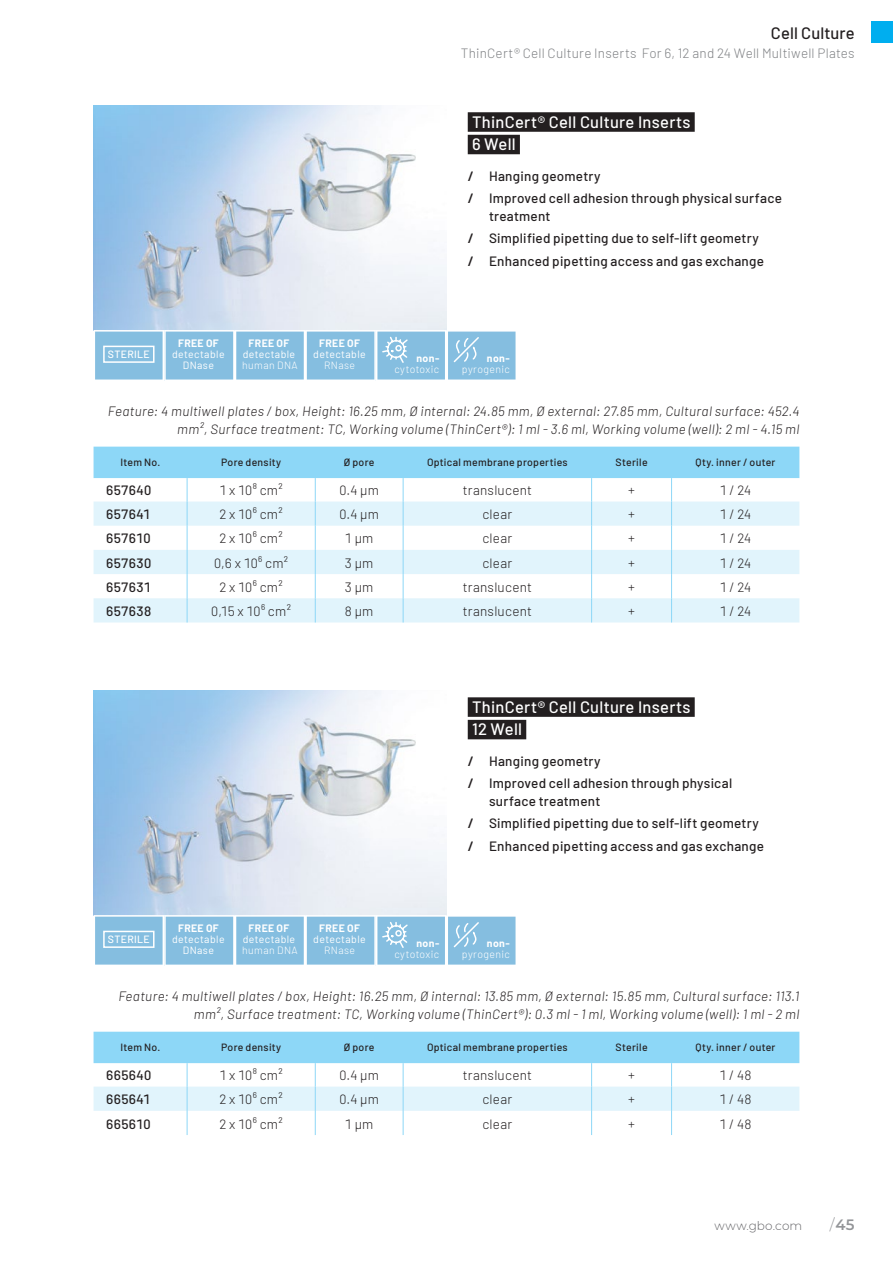
<style>
.page{position:relative;width:893px;height:1263px;background:#fff}
.page>*{position:absolute;margin:0;border:0;box-sizing:border-box;transform-origin:0 0}
.Table_Product_brand{font:500 16.5px "Barlow";letter-spacing:.02em;color:#fff}
.t1{font:500 16.5px "Barlow";letter-spacing:.01em;color:#231f20}
.t2{font:600 15px "Montserrat";color:#939598}
.Table_Common_feature{font:italic 300 13.5px/18px "Barlow";letter-spacing:.025em;color:#231f20;text-align:right}
.Table_Body_item_numb{font:500 13.5px/18px "Barlow";letter-spacing:.02em;color:#231f20}
.Table_Body____centre{font:300 13.5px "Barlow";letter-spacing:.02em;color:#231f20}
.t3{font:300 13.5px "Barlow";letter-spacing:.015em;color:#808285}
.t4{font:300 12px "Montserrat";letter-spacing:.015em;color:#636366}
.Table_Header{font:500 10.5px "Barlow";letter-spacing:.025em;color:#231f20}
.t5{font:10.5px/11.2px "Barlow";letter-spacing:.035em;color:#fff;text-align:center}
.t6{font:300 10.5px/11.2px "Barlow";letter-spacing:.035em;color:#fff;text-align:right}
.t7{font:500 10.5px "Barlow";letter-spacing:.035em;color:#fff}
.s1{font-weight:600}
.s2{font-weight:700}
.s3{font-weight:300}
</style>
<div class="page">
<div style="left:872px;top:21px;width:21px;height:22px;background:#00aeef"></div>
<img style="left:94px;top:105px;width:352px;height:225px">
<div style="left:468px;top:112px;width:227px;height:20px;background:#231f20"></div>
<div style="left:468px;top:135px;width:52px;height:19px;background:#231f20"></div>
<svg style="left:95px;top:331px;width:421px;height:50px;background:#91c4e3"></svg>
<svg style="left:94px;top:447px;width:705px;height:175px"></svg>
<img style="left:94px;top:690px;width:352px;height:225px">
<div style="left:468px;top:697px;width:227px;height:20px;background:#231f20"></div>
<div style="left:468px;top:720px;width:58px;height:19px;background:#231f20"></div>
<svg style="left:94px;top:915px;width:422px;height:51px;background:#93c5e3"></svg>
<svg style="left:94px;top:1032px;width:705px;height:103px"></svg>
<p class="t1" style="left:771px;top:21px;width:85px">Cell Culture</p>
<p class="t3" style="left:461px;top:43px;width:395px">ThinCert® Cell Culture Inserts For 6, 12 and 24 Well Multiwell Plates</p>
<p class="Table_Product_brand" style="left:472px;top:110px;width:220px">ThinCert® Cell Culture Inserts</p>
<p class="Table_Product_brand" style="left:472px;top:132px;width:45px">6 Well</p>
<p class="Table_Body_item_numb" style="left:468px;top:166px;width:134px"><span class="s1">/</span> Hanging geometry</p>
<p class="Table_Body_item_numb" style="left:489px;top:188px;width:294px;text-indent:-21px"><span class="s1">/</span> Improved cell adhesion through physical surface treatment</p>
<p class="Table_Body_item_numb" style="left:468px;top:228px;width:293px"><span class="s1">/</span> Simplified pipetting due to self-lift geometry</p>
<p class="Table_Body_item_numb" style="left:468px;top:251px;width:298px"><span class="s1">/</span> Enhanced pipetting access and gas exchange</p>
<p class="t7" style="left:108px;top:346px;width:44px">STERILE</p>
<p class="t5" style="left:172px;top:336px;width:54px"><span class="s2">FREE OF </span>detectable<br>DNase</p>
<p class="t5" style="left:242px;top:336px;width:57px"><span class="s2">FREE OF </span>detectable <span class="s3">human DNA</span></p>
<p class="t5" style="left:313px;top:336px;width:54px"><span class="s2">FREE OF </span>detectable<br><span class="s3">RNase</span></p>
<p class="t6" style="left:394px;top:351px;width:46px"><span class="s2">non&shy;</span>cytotoxic</p>
<p class="t6" style="left:462px;top:351px;width:49px"><span class="s2">non&shy;</span>pyrogenic</p>
<p class="Table_Common_feature" style="left:108px;top:401px;width:693px">Feature: 4 multiwell plates / box, Height: 16.25 mm, Ø internal: 24.85 mm, Ø external: 27.85 mm, Cultural surface: 452.4 mm², Surface treatment: TC, Working volume (ThinCert®): 1 ml - 3.6 ml, Working volume (well): 2 ml - 4.15 ml</p>
<p class="Table_Header" style="left:120px;top:455px;width:41px">Item No.</p>
<p class="Table_Header" style="left:221px;top:455px;width:62px">Pore density</p>
<p class="Table_Header" style="left:344px;top:455px;width:32px">Ø pore</p>
<p class="Table_Header" style="left:427px;top:455px;width:142px">Optical membrane properties</p>
<p class="Table_Header" style="left:615px;top:455px;width:34px">Sterile</p>
<p class="Table_Header" style="left:695px;top:455px;width:82px">Qty. inner / outer</p>
<p class="Table_Body_item_numb" style="left:106px;top:480px;width:47px">657640</p>
<p class="Table_Body____centre" style="left:220px;top:481px;width:65px">1 x 10⁸ cm²</p>
<p class="Table_Body____centre" style="left:339px;top:481px;width:41px">0.4 µm</p>
<p class="Table_Body____centre" style="left:463px;top:481px;width:71px">translucent</p>
<p class="Table_Body____centre" style="left:628px;top:481px;width:8px">+</p>
<p class="Table_Body____centre" style="left:720px;top:481px;width:33px">1 / 24</p>
<p class="Table_Body_item_numb" style="left:106px;top:504px;width:45px">657641</p>
<p class="Table_Body____centre" style="left:220px;top:505px;width:65px">2 x 10⁶ cm²</p>
<p class="Table_Body____centre" style="left:339px;top:505px;width:41px">0.4 µm</p>
<p class="Table_Body____centre" style="left:482px;top:505px;width:31px">clear</p>
<p class="Table_Body____centre" style="left:628px;top:505px;width:8px">+</p>
<p class="Table_Body____centre" style="left:720px;top:505px;width:33px">1 / 24</p>
<p class="Table_Body_item_numb" style="left:106px;top:528px;width:46px">657610</p>
<p class="Table_Body____centre" style="left:220px;top:529px;width:65px">2 x 10⁶ cm²</p>
<p class="Table_Body____centre" style="left:345px;top:529px;width:30px">1 µm</p>
<p class="Table_Body____centre" style="left:482px;top:529px;width:31px">clear</p>
<p class="Table_Body____centre" style="left:628px;top:529px;width:8px">+</p>
<p class="Table_Body____centre" style="left:720px;top:529px;width:33px">1 / 24</p>
<p class="Table_Body_item_numb" style="left:106px;top:553px;width:46px">657630</p>
<p class="Table_Body____centre" style="left:214px;top:553px;width:76px">0,6 x 10⁶ cm²</p>
<p class="Table_Body____centre" style="left:345px;top:553px;width:30px">3 µm</p>
<p class="Table_Body____centre" style="left:482px;top:553px;width:31px">clear</p>
<p class="Table_Body____centre" style="left:628px;top:553px;width:8px">+</p>
<p class="Table_Body____centre" style="left:720px;top:553px;width:33px">1 / 24</p>
<p class="Table_Body_item_numb" style="left:106px;top:577px;width:46px">657631</p>
<p class="Table_Body____centre" style="left:220px;top:577px;width:65px">2 x 10⁶ cm²</p>
<p class="Table_Body____centre" style="left:345px;top:577px;width:30px">3 µm</p>
<p class="Table_Body____centre" style="left:463px;top:577px;width:71px">translucent</p>
<p class="Table_Body____centre" style="left:628px;top:577px;width:8px">+</p>
<p class="Table_Body____centre" style="left:720px;top:577px;width:33px">1 / 24</p>
<p class="Table_Body_item_numb" style="left:106px;top:601px;width:46px">657638</p>
<p class="Table_Body____centre" style="left:211px;top:601px;width:81px">0,15 x 10⁶ cm²</p>
<p class="Table_Body____centre" style="left:345px;top:601px;width:30px">8 µm</p>
<p class="Table_Body____centre" style="left:463px;top:601px;width:71px">translucent</p>
<p class="Table_Body____centre" style="left:628px;top:601px;width:8px">+</p>
<p class="Table_Body____centre" style="left:720px;top:601px;width:33px">1 / 24</p>
<p class="Table_Product_brand" style="left:472px;top:695px;width:220px">ThinCert® Cell Culture Inserts</p>
<p class="Table_Product_brand" style="left:472px;top:717px;width:52px">12 Well</p>
<p class="Table_Body_item_numb" style="left:468px;top:751px;width:134px"><span class="s1">/</span> Hanging geometry</p>
<p class="Table_Body_item_numb" style="left:489px;top:773px;width:245px;text-indent:-21px"><span class="s1">/</span> Improved cell adhesion through physical surface treatment</p>
<p class="Table_Body_item_numb" style="left:468px;top:813px;width:293px"><span class="s1">/</span> Simplified pipetting due to self-lift geometry</p>
<p class="Table_Body_item_numb" style="left:468px;top:836px;width:298px"><span class="s1">/</span> Enhanced pipetting access and gas exchange</p>
<p class="t7" style="left:108px;top:931px;width:44px">STERILE</p>
<p class="t5" style="left:172px;top:921px;width:54px"><span class="s2">FREE OF </span>detectable<br>DNase</p>
<p class="t5" style="left:242px;top:921px;width:57px"><span class="s2">FREE OF </span>detectable <span class="s3">human DNA</span></p>
<p class="t5" style="left:313px;top:921px;width:54px"><span class="s2">FREE OF </span>detectable<br><span class="s3">RNase</span></p>
<p class="t6" style="left:394px;top:936px;width:46px"><span class="s2">non&shy;</span>cytotoxic</p>
<p class="t6" style="left:462px;top:936px;width:49px"><span class="s2">non&shy;</span>pyrogenic</p>
<p class="Table_Common_feature" style="left:118px;top:986px;width:683px">Feature: 4 multiwell plates / box, Height: 16.25 mm, Ø internal: 13.85 mm, Ø external: 15.85 mm, Cultural surface: 113.1 mm², Surface treatment: TC, Working volume (ThinCert®): 0.3 ml - 1 ml, Working volume (well): 1 ml - 2 ml</p>
<p class="Table_Header" style="left:120px;top:1040px;width:41px">Item No.</p>
<p class="Table_Header" style="left:221px;top:1040px;width:62px">Pore density</p>
<p class="Table_Header" style="left:344px;top:1040px;width:32px">Ø pore</p>
<p class="Table_Header" style="left:427px;top:1040px;width:142px">Optical membrane properties</p>
<p class="Table_Header" style="left:615px;top:1040px;width:34px">Sterile</p>
<p class="Table_Header" style="left:695px;top:1040px;width:82px">Qty. inner / outer</p>
<p class="Table_Body_item_numb" style="left:106px;top:1065px;width:47px">665640</p>
<p class="Table_Body____centre" style="left:220px;top:1066px;width:65px">1 x 10⁸ cm²</p>
<p class="Table_Body____centre" style="left:339px;top:1066px;width:41px">0.4 µm</p>
<p class="Table_Body____centre" style="left:463px;top:1066px;width:71px">translucent</p>
<p class="Table_Body____centre" style="left:628px;top:1066px;width:8px">+</p>
<p class="Table_Body____centre" style="left:719px;top:1066px;width:34px">1 / 48</p>
<p class="Table_Body_item_numb" style="left:106px;top:1089px;width:46px">665641</p>
<p class="Table_Body____centre" style="left:220px;top:1090px;width:65px">2 x 10⁶ cm²</p>
<p class="Table_Body____centre" style="left:339px;top:1090px;width:41px">0.4 µm</p>
<p class="Table_Body____centre" style="left:482px;top:1090px;width:31px">clear</p>
<p class="Table_Body____centre" style="left:628px;top:1090px;width:8px">+</p>
<p class="Table_Body____centre" style="left:719px;top:1090px;width:34px">1 / 48</p>
<p class="Table_Body_item_numb" style="left:106px;top:1114px;width:46px">665610</p>
<p class="Table_Body____centre" style="left:220px;top:1114px;width:65px">2 x 10⁶ cm²</p>
<p class="Table_Body____centre" style="left:345px;top:1114px;width:30px">1 µm</p>
<p class="Table_Body____centre" style="left:482px;top:1114px;width:31px">clear</p>
<p class="Table_Body____centre" style="left:628px;top:1114px;width:8px">+</p>
<p class="Table_Body____centre" style="left:719px;top:1114px;width:34px">1 / 48</p>
<p class="t4" style="left:714px;top:1218px;width:89px">www.gbo.com</p>
<p class="t2" style="left:830px;top:1214px;width:26px"><span class="s3">/</span> 45</p>
</div>
